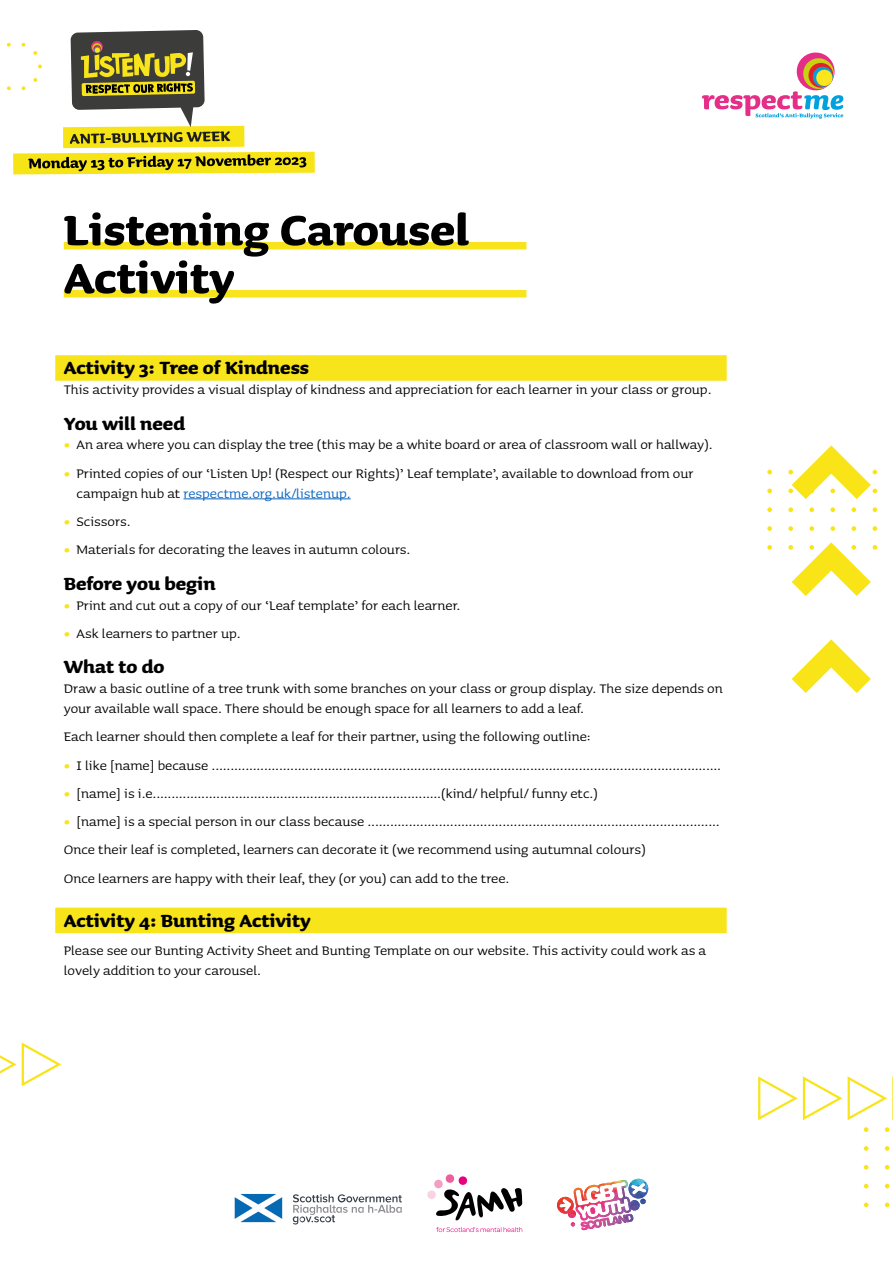
<style>
.page{position:relative;width:893px;height:1263px;background:#fff}
.page>*{position:absolute;margin:0;border:0;box-sizing:border-box;transform-origin:0 0}
.t1{font:700 54px "Sauna Pro";color:#000}
.RULED_HEAD{font:700 22.5px "Sauna Pro";color:#000}
.PARA_HEAD{font:700 22.5px "Sauna Pro";color:#000}
.BODY{font:16.5px/19.8px "Sauna Pro";color:#000}
.s1{font-weight:900;color:#f8e41a}
.s2{color:#0563c1}
</style>
<div class="page">
<svg style="left:792px;top:639px;width:79px;height:54px"></svg>
<svg style="left:788px;top:542px;width:89px;height:54px"></svg>
<svg style="left:767px;top:545px;width:5px;height:5px"></svg>
<svg style="left:873px;top:526px;width:4px;height:5px"></svg>
<svg style="left:851px;top:526px;width:5px;height:5px"></svg>
<svg style="left:830px;top:526px;width:5px;height:5px"></svg>
<svg style="left:809px;top:526px;width:5px;height:5px"></svg>
<svg style="left:788px;top:526px;width:5px;height:5px"></svg>
<svg style="left:767px;top:526px;width:5px;height:5px"></svg>
<svg style="left:873px;top:507px;width:4px;height:5px"></svg>
<svg style="left:851px;top:507px;width:5px;height:5px"></svg>
<svg style="left:830px;top:507px;width:5px;height:5px"></svg>
<svg style="left:809px;top:507px;width:5px;height:5px"></svg>
<svg style="left:788px;top:507px;width:5px;height:5px"></svg>
<svg style="left:767px;top:507px;width:5px;height:5px"></svg>
<svg style="left:767px;top:489px;width:5px;height:4px"></svg>
<svg style="left:788px;top:445px;width:89px;height:54px"></svg>
<svg style="left:767px;top:470px;width:5px;height:4px"></svg>
<svg style="left:702px;top:52px;width:141px;height:67px"></svg>
<svg style="left:235px;top:1194px;width:47px;height:28px"></svg>
<svg style="left:293px;top:1194px;width:109px;height:30px"></svg>
<svg style="left:427px;top:1174px;width:95px;height:46px"></svg>
<svg style="left:436px;top:1227px;width:86px;height:5px"></svg>
<img style="left:573px;top:1179px;width:76px;height:42px">
<svg style="left:6px;top:30px;width:309px;height:144px"></svg>
<hr style="left:892px;top:1076px;width:1px;height:44px;background:#f8e417">
<svg style="left:848px;top:1076px;width:39px;height:44px"></svg>
<svg style="left:758px;top:1076px;width:84px;height:44px"></svg>
<svg style="left:885px;top:1202px;width:4px;height:5px"></svg>
<svg style="left:864px;top:1202px;width:4px;height:5px"></svg>
<svg style="left:885px;top:1184px;width:4px;height:4px"></svg>
<svg style="left:864px;top:1184px;width:4px;height:4px"></svg>
<svg style="left:885px;top:1165px;width:4px;height:4px"></svg>
<svg style="left:864px;top:1165px;width:4px;height:4px"></svg>
<svg style="left:885px;top:1146px;width:4px;height:5px"></svg>
<svg style="left:864px;top:1146px;width:4px;height:5px"></svg>
<svg style="left:885px;top:1127px;width:4px;height:5px"></svg>
<svg style="left:864px;top:1127px;width:4px;height:5px"></svg>
<div style="left:64px;top:242px;width:462px;height:7px;background:#f8e41a"></div>
<div style="left:64px;top:290px;width:462px;height:7px;background:#f8e41a"></div>
<div style="left:55px;top:355px;width:672px;height:26px;background:#f8e41a"></div>
<hr style="left:184px;top:498px;width:167px;height:1px;background:#0563c1">
<div style="left:55px;top:908px;width:672px;height:25px;background:#f8e41a"></div>
<svg style="left:0;top:1042px;width:61px;height:44px"></svg>
<h1 class="t1" style="left:64px;top:198px;width:407px">Listening Carousel</h1>
<h1 class="t1" style="left:64px;top:246px;width:172px">Activity</h1>
<p class="RULED_HEAD" style="left:64px;top:355px;width:247px">Activity 3: Tree of Kindness</p>
<p class="BODY" style="left:64px;top:380px;width:649px">This activity provides a visual display of kindness and appreciation for each learner in your class or group.</p>
<p class="PARA_HEAD" style="left:64px;top:410px;width:123px">You will need</p>
<p class="BODY" style="left:64px;top:435px;width:650px"><span class="s1">•</span> An area where you can display the tree (this may be a white board or area of classroom wall or hallway).</p>
<p class="BODY" style="left:77px;top:463px;width:619px;text-indent:-13px"><span class="s1">•</span> Printed copies of our ‘Listen Up! (Respect our Rights)’ Leaf template’, available to download from our campaign hub at <span class="s2">respectme.org.uk/listenup.</span></p>
<p class="BODY" style="left:64px;top:511px;width:68px"><span class="s1">•</span> Scissors.</p>
<p class="BODY" style="left:64px;top:540px;width:348px"><span class="s1">•</span> Materials for decorating the leaves in autumn colours.</p>
<p class="PARA_HEAD" style="left:64px;top:570px;width:153px">Before you begin</p>
<p class="BODY" style="left:64px;top:595px;width:398px"><span class="s1">•</span> Print and cut out a copy of our ‘Leaf template’ for each learner.</p>
<p class="BODY" style="left:64px;top:623px;width:178px"><span class="s1">•</span> Ask learners to partner up.</p>
<p class="PARA_HEAD" style="left:64px;top:654px;width:102px">What to do</p>
<p class="BODY" style="left:64px;top:679px;width:661px">Draw a basic outline of a tree trunk with some branches on your class or group display. The size depends on your available wall space. There should be enough space for all learners to add a leaf.</p>
<p class="BODY" style="left:64px;top:727px;width:528px">Each learner should then complete a leaf for their partner, using the following outline:</p>
<p class="BODY" style="left:64px;top:755px;width:659px"><span class="s1">•</span> I like [name] because ........................................................................................................................................</p>
<p class="BODY" style="left:64px;top:783px;width:536px"><span class="s1">•</span> [name] is i.e.............................................................................(kind/ helpful/ funny etc.)</p>
<p class="BODY" style="left:64px;top:812px;width:657px"><span class="s1">•</span> [name] is a special person in our class because ..............................................................................................</p>
<p class="BODY" style="left:64px;top:840px;width:583px">Once their leaf is completed, learners can decorate it (we recommend using autumnal colours)</p>
<p class="BODY" style="left:64px;top:868px;width:447px">Once learners are happy with their leaf, they (or you) can add to the tree.</p>
<p class="RULED_HEAD" style="left:64px;top:907px;width:248px">Activity 4: Bunting Activity</p>
<p class="BODY" style="left:64px;top:941px;width:644px">Please see our Bunting Activity Sheet and Bunting Template on our website. This activity could work as a lovely addition to your carousel.</p>
</div>
